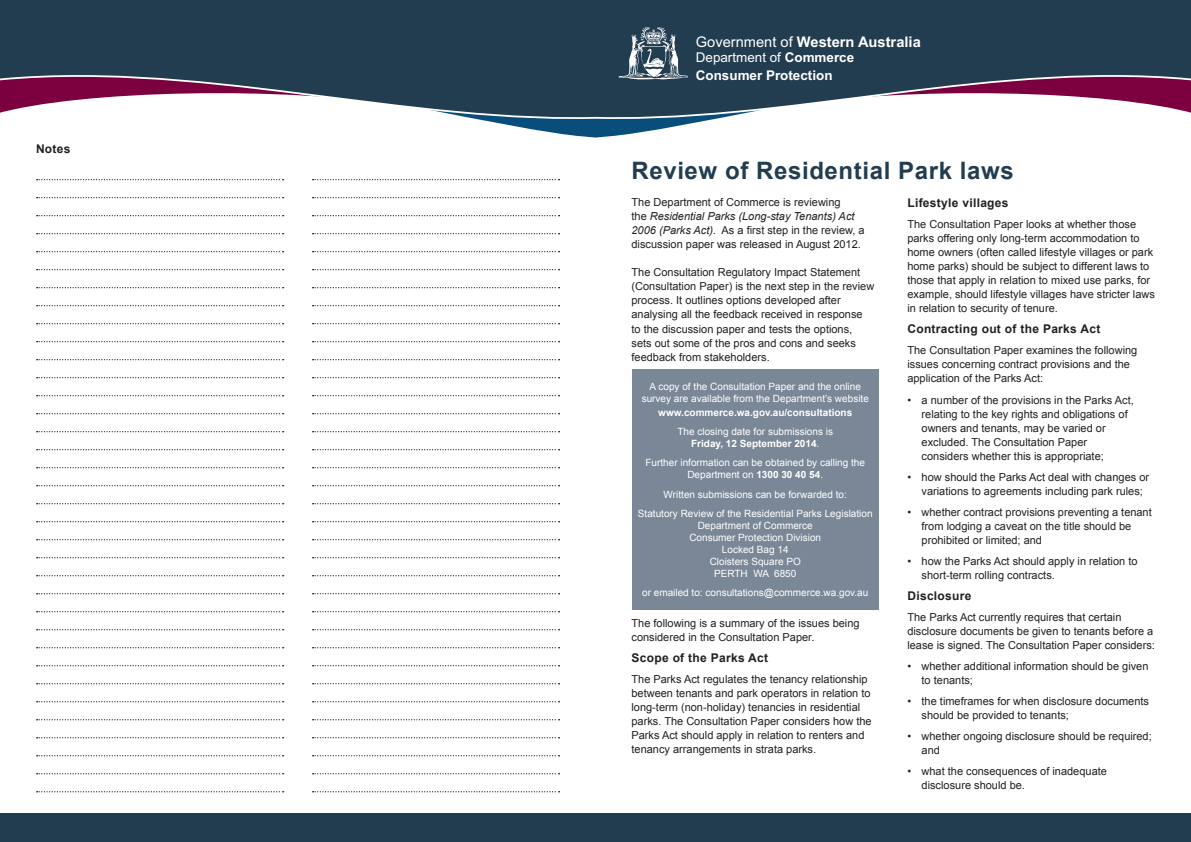
<style>
.page{position:relative;width:1191px;height:842px;background:#fff}
.page>*{position:absolute;margin:0;border:0;box-sizing:border-box;transform-origin:0 0}
.t1{font:700 24px "Arial";letter-spacing:.025em;color:#223d50}
.t2{font:700 14.7px "Arial";color:#fff}
.t3{font:700 13.4px/17.7px "Arial";color:#fff}
.t4{font:700 12px "Arial";letter-spacing:.025em;color:#231f20}
.t5{font:11px/14px "Arial";color:#231f20}
.t6{font:10px/12px "Arial";color:#fff;text-align:center}
.t7{font:700 10px "Arial";color:#fff}
.s1{font-weight:400}
.s2{font-style:italic}
.s3{font-weight:700}
</style>
<div class="page">
<div style="left:595px;top:814px;width:596px;height:28px;background:#223d50"></div>
<div style="left:595px;top:0;width:596px;height:62px;background:#223d50"></div>
<div style="left:632px;top:369px;width:246px;height:240px;background:#7a8797"></div>
<div style="left:0;top:814px;width:595px;height:28px;background:#223d50"></div>
<svg style="left:514px;top:27px;width:677px;height:111px"></svg>
<svg style="left:0;top:62px;width:595px;height:64px"></svg>
<div style="left:0;top:0;width:595px;height:62px;background:#223d50"></div>
<svg style="left:37px;top:179px;width:247px;height:1px"></svg>
<svg style="left:37px;top:197px;width:247px;height:1px"></svg>
<svg style="left:37px;top:215px;width:247px;height:1px"></svg>
<svg style="left:37px;top:233px;width:247px;height:1px"></svg>
<svg style="left:37px;top:251px;width:247px;height:1px"></svg>
<svg style="left:37px;top:269px;width:247px;height:1px"></svg>
<svg style="left:37px;top:287px;width:247px;height:1px"></svg>
<svg style="left:37px;top:305px;width:247px;height:1px"></svg>
<svg style="left:37px;top:323px;width:247px;height:1px"></svg>
<svg style="left:37px;top:341px;width:247px;height:1px"></svg>
<svg style="left:37px;top:359px;width:247px;height:1px"></svg>
<svg style="left:37px;top:377px;width:247px;height:1px"></svg>
<svg style="left:37px;top:395px;width:247px;height:1px"></svg>
<svg style="left:37px;top:413px;width:247px;height:1px"></svg>
<svg style="left:37px;top:431px;width:247px;height:1px"></svg>
<svg style="left:37px;top:449px;width:247px;height:1px"></svg>
<svg style="left:37px;top:467px;width:247px;height:1px"></svg>
<svg style="left:37px;top:485px;width:247px;height:1px"></svg>
<svg style="left:37px;top:503px;width:247px;height:1px"></svg>
<svg style="left:37px;top:521px;width:247px;height:1px"></svg>
<svg style="left:37px;top:539px;width:247px;height:1px"></svg>
<svg style="left:37px;top:557px;width:247px;height:1px"></svg>
<svg style="left:37px;top:575px;width:247px;height:1px"></svg>
<svg style="left:37px;top:593px;width:247px;height:1px"></svg>
<svg style="left:37px;top:611px;width:247px;height:1px"></svg>
<svg style="left:37px;top:629px;width:247px;height:1px"></svg>
<svg style="left:37px;top:647px;width:247px;height:1px"></svg>
<svg style="left:37px;top:665px;width:247px;height:1px"></svg>
<svg style="left:37px;top:683px;width:247px;height:1px"></svg>
<svg style="left:37px;top:701px;width:247px;height:1px"></svg>
<svg style="left:37px;top:719px;width:247px;height:1px"></svg>
<svg style="left:37px;top:737px;width:247px;height:1px"></svg>
<svg style="left:37px;top:755px;width:247px;height:1px"></svg>
<svg style="left:37px;top:773px;width:247px;height:1px"></svg>
<svg style="left:37px;top:791px;width:247px;height:1px"></svg>
<svg style="left:312px;top:179px;width:247px;height:1px"></svg>
<svg style="left:312px;top:197px;width:247px;height:1px"></svg>
<svg style="left:312px;top:215px;width:247px;height:1px"></svg>
<svg style="left:312px;top:233px;width:247px;height:1px"></svg>
<svg style="left:312px;top:251px;width:247px;height:1px"></svg>
<svg style="left:312px;top:269px;width:247px;height:1px"></svg>
<svg style="left:312px;top:287px;width:247px;height:1px"></svg>
<svg style="left:312px;top:305px;width:247px;height:1px"></svg>
<svg style="left:312px;top:323px;width:247px;height:1px"></svg>
<svg style="left:312px;top:341px;width:247px;height:1px"></svg>
<svg style="left:312px;top:359px;width:247px;height:1px"></svg>
<svg style="left:312px;top:377px;width:247px;height:1px"></svg>
<svg style="left:312px;top:395px;width:247px;height:1px"></svg>
<svg style="left:312px;top:413px;width:247px;height:1px"></svg>
<svg style="left:312px;top:431px;width:247px;height:1px"></svg>
<svg style="left:312px;top:449px;width:247px;height:1px"></svg>
<svg style="left:312px;top:467px;width:247px;height:1px"></svg>
<svg style="left:312px;top:485px;width:247px;height:1px"></svg>
<svg style="left:312px;top:503px;width:247px;height:1px"></svg>
<svg style="left:312px;top:521px;width:247px;height:1px"></svg>
<svg style="left:312px;top:539px;width:247px;height:1px"></svg>
<svg style="left:312px;top:557px;width:247px;height:1px"></svg>
<svg style="left:312px;top:575px;width:247px;height:1px"></svg>
<svg style="left:312px;top:593px;width:247px;height:1px"></svg>
<svg style="left:312px;top:611px;width:247px;height:1px"></svg>
<svg style="left:312px;top:629px;width:247px;height:1px"></svg>
<svg style="left:312px;top:647px;width:247px;height:1px"></svg>
<svg style="left:312px;top:665px;width:247px;height:1px"></svg>
<svg style="left:312px;top:683px;width:247px;height:1px"></svg>
<svg style="left:312px;top:701px;width:247px;height:1px"></svg>
<svg style="left:312px;top:719px;width:247px;height:1px"></svg>
<svg style="left:312px;top:737px;width:247px;height:1px"></svg>
<svg style="left:312px;top:755px;width:247px;height:1px"></svg>
<svg style="left:312px;top:773px;width:247px;height:1px"></svg>
<svg style="left:312px;top:791px;width:247px;height:1px"></svg>
<p class="t4" style="left:36px;top:141px;width:36px">Notes</p>
<h2 class="t2" style="left:696px;top:32px;width:226px"><span class="s1">Government of</span> Western Australia</h2>
<p class="t3" style="left:696px;top:49px;width:160px"><span class="s1">Department of</span> Commerce<br>Consumer Protection</p>
<h1 class="t1" style="left:631px;top:154px;width:384px">Review of Residential Park laws</h1>
<p class="t5" style="left:631px;top:196px;width:235px">The Department of Commerce is reviewing<br>the <span class="s2">Residential Parks (Long-stay Tenants) Act 2006 (Parks Act).</span> As a first step in the review, a discussion paper was released in August 2012.</p>
<p class="t5" style="left:631px;top:266px;width:244px">The Consultation Regulatory Impact Statement (Consultation Paper) is the next step in the review process. It outlines options developed after analysing all the feedback received in response to the discussion paper and tests the options, sets out some of the pros and cons and seeks feedback from stakeholders.</p>
<p class="t4" style="left:907px;top:195px;width:103px">Lifestyle villages</p>
<p class="t5" style="left:907px;top:218px;width:249px">The Consultation Paper looks at whether those parks offering only long-term accommodation to home owners (often called lifestyle villages or park home parks) should be subject to different laws to those that apply in relation to mixed use parks, for example, should lifestyle villages have stricter laws in relation to security of tenure.</p>
<p class="t4" style="left:907px;top:321px;width:194px">Contracting out of the Parks Act</p>
<p class="t5" style="left:907px;top:344px;width:231px">The Consultation Paper examines the following issues concerning contract provisions and the application of the Parks Act:</p>
<p class="t5" style="left:921px;top:393px;width:214px;text-indent:-14px">• a number of the provisions in the Parks Act, relating to the key rights and obligations of owners and tenants, may be varied or excluded. The Consultation Paper considers whether this is appropriate;</p>
<p class="t5" style="left:921px;top:470px;width:229px;text-indent:-14px">• how should the Parks Act deal with changes or variations to agreements including park rules;</p>
<p class="t5" style="left:921px;top:505px;width:232px;text-indent:-14px">• whether contract provisions preventing a tenant from lodging a caveat on the title should be prohibited or limited; and</p>
<p class="t5" style="left:921px;top:554px;width:217px;text-indent:-14px">• how the Parks Act should apply in relation to short-term rolling contracts.</p>
<p class="t4" style="left:907px;top:588px;width:66px">Disclosure</p>
<p class="t5" style="left:907px;top:610px;width:249px">The Parks Act currently requires that certain disclosure documents be given to tenants before a lease is signed. The Consultation Paper considers:</p>
<p class="t5" style="left:921px;top:659px;width:228px;text-indent:-14px">• whether additional information should be given to tenants;</p>
<p class="t5" style="left:921px;top:694px;width:229px;text-indent:-14px">• the timeframes for when disclosure documents should be provided to tenants;</p>
<p class="t5" style="left:921px;top:729px;width:232px;text-indent:-14px">• whether ongoing disclosure should be required; and</p>
<p class="t5" style="left:921px;top:765px;width:187px;text-indent:-14px">• what the consequences of inadequate disclosure should be.</p>
<p class="t6" style="left:641px;top:381px;width:229px">A copy of the Consultation Paper and the online survey are available from the Department’s website</p>
<p class="t7" style="left:658px;top:406px;width:195px">www.commerce.wa.gov.au/consultations</p>
<p class="t6" style="left:677px;top:426px;width:157px">The closing date for submissions is<br><span class="s3">Friday, 12 September 2014</span>.</p>
<p class="t6" style="left:645px;top:457px;width:221px">Further information can be obtained by calling the<br>Department on <span class="s3">1300 30 40 54</span>.</p>
<p class="t6" style="left:638px;top:485px;width:236px;line-height:19.1px">Written submissions can be forwarded to:<br>Statutory Review of the Residential Parks Legislation</p>
<p class="t6" style="left:689px;top:519px;width:133px">Department of Commerce<br>Consumer Protection Division<br>Locked Bag 14<br>Cloisters Square PO<br>PERTH WA 6850</p>
<p class="t6" style="left:642px;top:586px;width:228px">or emailed to: consultations@commerce.wa.gov.au</p>
<p class="t5" style="left:631px;top:616px;width:230px">The following is a summary of the issues being considered in the Consultation Paper.</p>
<p class="t4" style="left:631px;top:649px;width:138px">Scope of the Parks Act</p>
<p class="t5" style="left:631px;top:672px;width:242px">The Parks Act regulates the tenancy relationship between tenants and park operators in relation to long-term (non-holiday) tenancies in residential parks. The Consultation Paper considers how the Parks Act should apply in relation to renters and tenancy arrangements in strata parks.</p>
</div>
